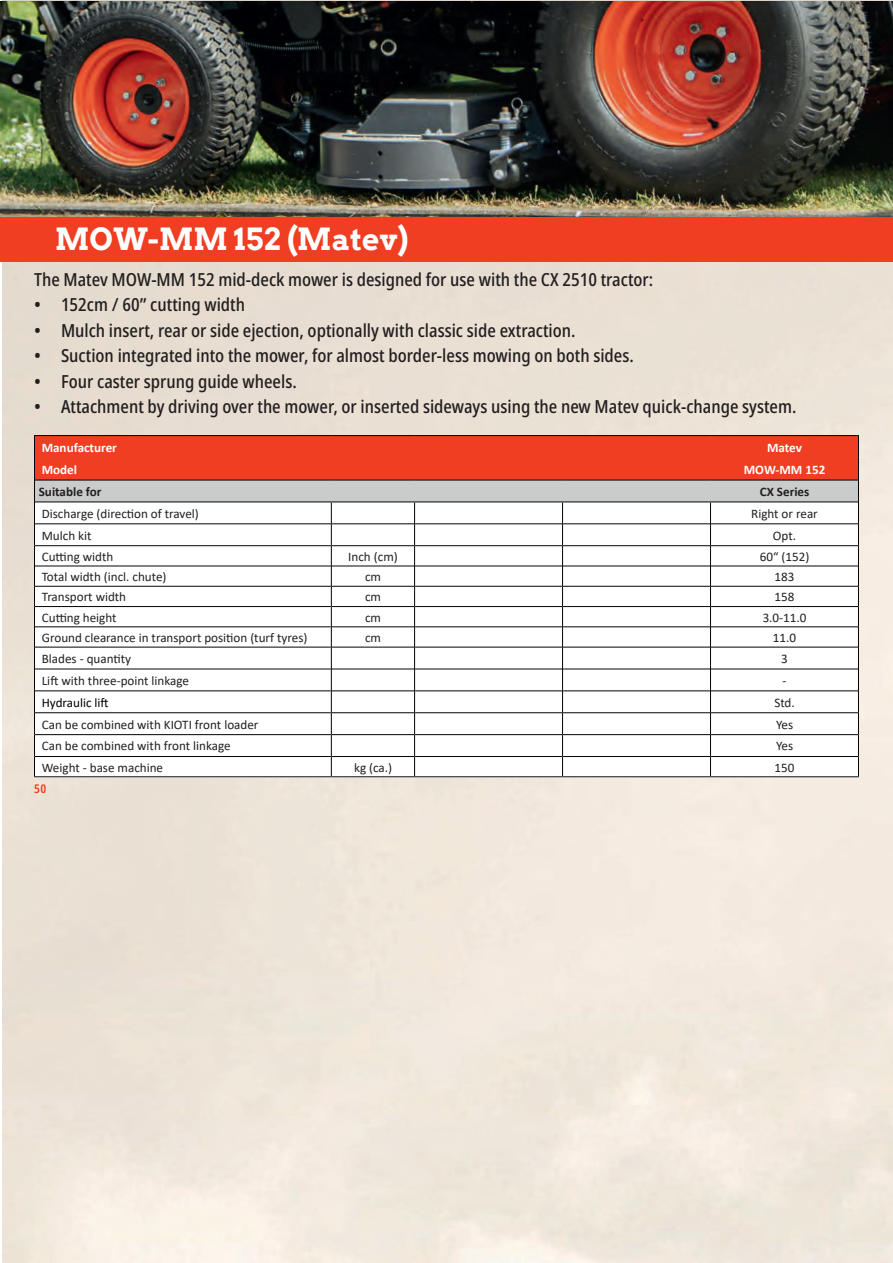
<style>
.page{position:relative;width:893px;height:1263px;background:#fff}
.page>*{position:absolute;margin:0;border:0;box-sizing:border-box;transform-origin:0 0}
.t1{font:700 30px "Arvo";color:#fff}
.t2{font:500 condensed 18px "Noto Sans";color:#231f20}
.t3{font:13.05px "Calibri";color:#231f20}
.t4{font:700 13.05px "Calibri";color:#fff}
.t5{font:700 13.05px "Calibri";color:#231f20}
.t6{font:13.05px "Calibri";color:#000}
.t7{font:600 condensed 12px "Noto Sans";color:#ef3e22}
</style>
<div class="page">
<img style="left:3px;top:1px;width:890px;height:1262px">
<img style="left:0;top:2px;width:893px;height:215px">
<div style="left:0;top:217px;width:893px;height:44px;background:#ef3e22"></div>
<hr style="left:34px;top:435px;width:297px;height:1px;background:#030505">
<hr style="left:331px;top:435px;width:84px;height:1px;background:#030505">
<hr style="left:415px;top:435px;width:148px;height:1px;background:#030505">
<hr style="left:563px;top:435px;width:147px;height:1px;background:#030505">
<hr style="left:710px;top:435px;width:149px;height:1px;background:#030505">
<hr style="left:34px;top:776px;width:297px;height:1px;background:#030505">
<hr style="left:331px;top:776px;width:84px;height:1px;background:#030505">
<hr style="left:415px;top:776px;width:148px;height:1px;background:#030505">
<hr style="left:563px;top:776px;width:147px;height:1px;background:#030505">
<hr style="left:710px;top:776px;width:149px;height:1px;background:#030505">
<svg style="left:34px;top:436px;width:825px;height:340px"></svg>
<h1 class="t1" style="left:55px;top:220px;width:355px">MOW-MM 152 (Matev)</h1>
<h2 class="t2" style="left:34px;top:267px;width:621px">The Matev MOW-MM 152 mid-deck mower is designed for use with the CX 2510 tractor:</h2>
<h2 class="t2" style="left:34px;top:292px;width:213px">• 152cm / 60” cutting width</h2>
<h2 class="t2" style="left:34px;top:318px;width:543px">• Mulch insert, rear or side ejection, optionally with classic side extraction.</h2>
<h2 class="t2" style="left:34px;top:343px;width:601px">• Suction integrated into the mower, for almost border-less mowing on both sides.</h2>
<h2 class="t2" style="left:34px;top:369px;width:264px">• Four caster sprung guide wheels.</h2>
<h2 class="t2" style="left:34px;top:394px;width:764px">• Attachment by driving over the mower, or inserted sideways using the new Matev quick-change system.</h2>
<p class="t4" style="left:42px;top:438px;width:77px">Manufacturer</p>
<p class="t4" style="left:767px;top:438px;width:36px">Matev</p>
<p class="t4" style="left:42px;top:460px;width:37px">Model</p>
<p class="t4" style="left:744px;top:460px;width:83px">MOW-MM 152</p>
<p class="t5" style="left:39px;top:482px;width:64px">Suitable for</p>
<p class="t5" style="left:760px;top:482px;width:51px">CX Series</p>
<p class="t3" style="left:42px;top:504px;width:159px">Discharge (direction of travel)</p>
<p class="t3" style="left:751px;top:504px;width:68px">Right or rear</p>
<p class="t3" style="left:42px;top:526px;width:51px">Mulch kit</p>
<p class="t3" style="left:773px;top:526px;width:25px">Opt.</p>
<p class="t3" style="left:42px;top:547px;width:73px">Cutting width</p>
<p class="t3" style="left:348px;top:547px;width:51px">Inch (cm)</p>
<p class="t3" style="left:760px;top:547px;width:51px">60“ (152)</p>
<p class="t3" style="left:42px;top:568px;width:126px">Total width (incl. chute)</p>
<p class="t3" style="left:365px;top:568px;width:18px">cm</p>
<p class="t3" style="left:775px;top:568px;width:21px">183</p>
<p class="t3" style="left:42px;top:588px;width:86px">Transport width</p>
<p class="t3" style="left:365px;top:588px;width:18px">cm</p>
<p class="t3" style="left:775px;top:588px;width:21px">158</p>
<p class="t3" style="left:42px;top:608px;width:76px">Cutting height</p>
<p class="t3" style="left:365px;top:608px;width:18px">cm</p>
<p class="t3" style="left:763px;top:608px;width:45px">3.0-11.0</p>
<p class="t3" style="left:42px;top:628px;width:267px">Ground clearance in transport position (turf tyres)</p>
<p class="t3" style="left:365px;top:628px;width:18px">cm</p>
<p class="t3" style="left:773px;top:628px;width:25px">11.0</p>
<p class="t3" style="left:42px;top:649px;width:91px">Blades - quantity</p>
<p class="t3" style="left:781px;top:649px;width:8px">3</p>
<p class="t3" style="left:42px;top:671px;width:149px">Lift with three-point linkage</p>
<p class="t3" style="left:783px;top:671px;width:6px">-</p>
<p class="t6" style="left:42px;top:693px;width:68px">Hydraulic lift</p>
<p class="t3" style="left:774px;top:693px;width:22px">Std.</p>
<p class="t3" style="left:42px;top:715px;width:218px">Can be combined with KIOTI front loader</p>
<p class="t3" style="left:776px;top:715px;width:19px">Yes</p>
<p class="t3" style="left:42px;top:737px;width:190px">Can be combined with front linkage</p>
<p class="t3" style="left:776px;top:737px;width:19px">Yes</p>
<p class="t3" style="left:42px;top:758px;width:123px">Weight - base machine</p>
<p class="t3" style="left:354px;top:758px;width:40px">kg (ca.)</p>
<p class="t3" style="left:775px;top:758px;width:21px">150</p>
<p class="t7" style="left:34px;top:780px;width:14px">50</p>
</div>
